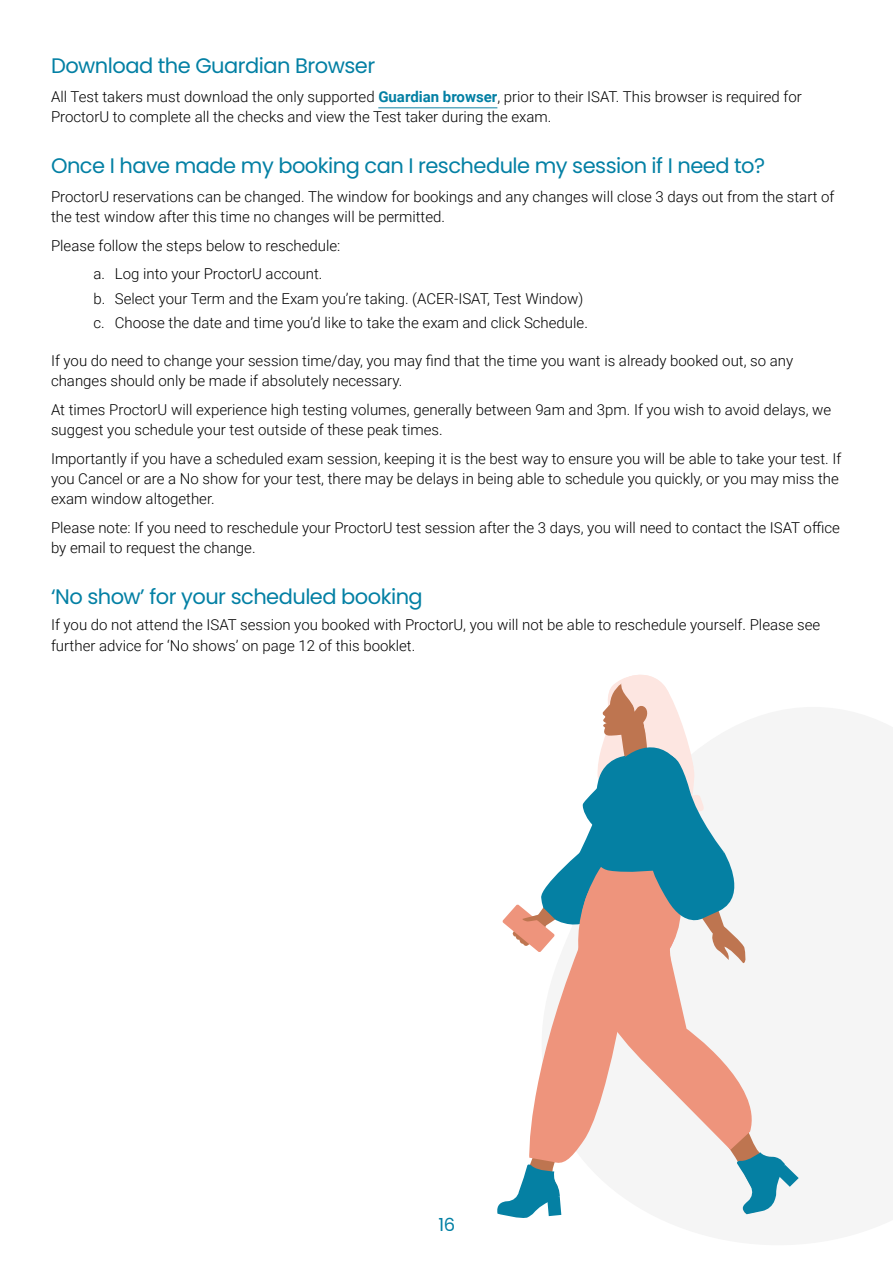
<style>
.page{position:relative;width:893px;height:1263px;background:#fff}
.page>*{position:absolute;margin:0;border:0;box-sizing:border-box;transform-origin:0 0}
.t1{font:21px "Poppins";letter-spacing:-.025em;color:#0380a4}
.t2{font:18px "Poppins";color:#0380a4}
.Body_copy{font:300 15px/20.2px "Roboto";color:#000}
.s1{font-weight:700;color:#0380a4}
</style>
<div class="page">
<hr style="left:378px;top:108px;width:119px;height:1px;background:#0e81a3">
<svg style="left:497px;top:675px;width:302px;height:543px"></svg>
<h2 class="t1" style="left:51px;top:54px;width:326px">Download the Guardian Browser</h2>
<p class="Body_copy" style="left:51px;top:86px;width:752px">All Test takers must download the only supported <span class="s1">Guardian browser</span>, prior to their ISAT. This browser is required for<br>ProctorU to complete all the checks and view the Test taker during the exam.</p>
<h2 class="t1" style="left:51px;top:153px;width:716px">Once I have made my booking can I reschedule my session if I need to?</h2>
<p class="Body_copy" style="left:51px;top:186px;width:785px">ProctorU reservations can be changed. The window for bookings and any changes will close 3 days out from the start of the test window after this time no changes will be permitted.</p>
<p class="Body_copy" style="left:51px;top:235px;width:291px">Please follow the steps below to reschedule:</p>
<p class="Body_copy" style="left:94px;top:263px;width:230px">a. Log into your ProctorU account.</p>
<p class="Body_copy" style="left:94px;top:288px;width:491px">b. Select your Term and the Exam you’re taking. (ACER-ISAT, Test Window)</p>
<p class="Body_copy" style="left:94px;top:312px;width:496px">c. Choose the date and time you’d like to take the exam and click Schedule.</p>
<p class="Body_copy" style="left:51px;top:350px;width:744px">If you do need to change your session time/day, you may find that the time you want is already booked out, so any changes should only be made if absolutely necessary.</p>
<p class="Body_copy" style="left:51px;top:399px;width:782px">At times ProctorU will experience high testing volumes, generally between 9am and 3pm. If you wish to avoid delays, we suggest you schedule your test outside of these peak times.</p>
<p class="Body_copy" style="left:51px;top:448px;width:792px">Importantly if you have a scheduled exam session, keeping it is the best way to ensure you will be able to take your test. If you Cancel or are a No show for your test, there may be delays in being able to schedule you quickly, or you may miss the exam window altogether.</p>
<p class="Body_copy" style="left:51px;top:517px;width:790px">Please note: If you need to reschedule your ProctorU test session after the 3 days, you will need to contact the ISAT office by email to request the change.</p>
<h2 class="t1" style="left:51px;top:584px;width:373px">‘No show’ for your scheduled booking</h2>
<p class="Body_copy" style="left:51px;top:614px;width:771px">If you do not attend the ISAT session you booked with ProctorU, you will not be able to reschedule yourself. Please see further advice for ‘No shows’ on page 12 of this booklet.</p>
<p class="t2" style="left:438px;top:1214px;width:18px">16</p>
</div>
